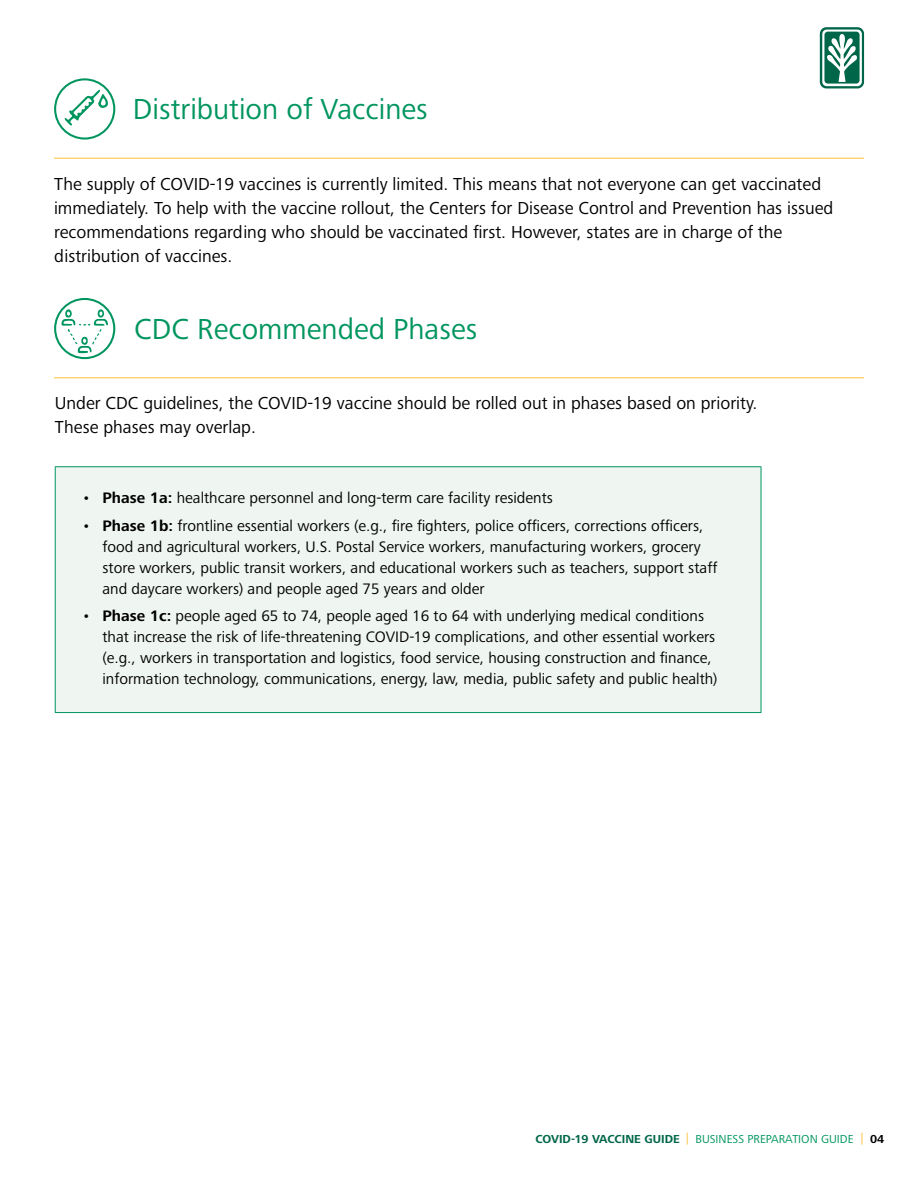
<style>
.page{position:relative;width:918px;height:1188px;background:#fff}
.page>*{position:absolute;margin:0;border:0;box-sizing:border-box;transform-origin:0 0}
.t1{font:30px "Frutiger Next Pro";color:#00955e}
.t2{font:18px/24px "Frutiger Next Pro";color:#000}
.t3{font:15.75px/21px "Frutiger Next Pro";color:#000}
.t4{font:12px "Frutiger Next Pro";color:#00955e}
.s1{font-weight:700}
.s2{font-weight:700;color:#006648}
.s3{color:#febf3e}
.s4{font-weight:700;color:#000}
</style>
<div class="page">
<div style="left:54px;top:78px;width:61px;height:62px;border:2px solid #00955e;border-radius:50%"></div>
<div style="left:55px;top:467px;width:706px;height:246px;background:#eff5f1"></div>
<hr style="left:55px;top:466px;width:706px;height:1px;background:#00955e">
<hr style="left:55px;top:467px;width:1px;height:245px;background:#00955e">
<hr style="left:761px;top:467px;width:1px;height:245px;background:#00955e">
<hr style="left:55px;top:712px;width:706px;height:1px;background:#00955e">
<div style="left:54px;top:298px;width:61px;height:61px;border:2px solid #00955e;border-radius:50%"></div>
<svg style="left:820px;top:27px;width:44px;height:61px"></svg>
<hr style="left:54px;top:158px;width:810px;height:1px;background:#febf3e">
<hr style="left:54px;top:377px;width:810px;height:1px;background:#febf3e">
<svg style="left:64px;top:90px;width:44px;height:36px"></svg>
<svg style="left:61px;top:309px;width:47px;height:45px"></svg>
<h1 class="t1" style="left:133px;top:92px;width:296px">Distribution of Vaccines</h1>
<p class="t2" style="left:54px;top:172px;width:781px">The supply of COVID-19 vaccines is currently limited. This means that not everyone can get vaccinated immediately. To help with the vaccine rollout, the Centers for Disease Control and Prevention has issued recommendations regarding who should be vaccinated first. However, states are in charge of the distribution of vaccines.</p>
<h1 class="t1" style="left:134px;top:312px;width:345px">CDC Recommended Phases</h1>
<p class="t2" style="left:55px;top:391px;width:704px">Under CDC guidelines, the COVID-19 vaccine should be rolled out in phases based on priority.<br>These phases may overlap.</p>
<p class="t3" style="left:82px;top:487px;width:472px">• <span class="s1">Phase 1a:</span> healthcare personnel and long-term care facility residents</p>
<p class="t3" style="left:102px;top:515px;width:616px;text-indent:-20px">• <span class="s1">Phase 1b:</span> frontline essential workers (e.g., fire fighters, police officers, corrections officers, food and agricultural workers, U.S. Postal Service workers, manufacturing workers, grocery store workers, public transit workers, and educational workers such as teachers, support staff and daycare workers) and people aged 75 years and older</p>
<p class="t3" style="left:102px;top:606px;width:617px;text-indent:-20px">• <span class="s1">Phase 1c:</span> people aged 65 to 74, people aged 16 to 64 with underlying medical conditions that increase the risk of life-threatening COVID-19 complications, and other essential workers (e.g., workers in transportation and logistics, food service, housing construction and finance, information technology, communications, energy, law, media, public safety and public health)</p>
<p class="t4" style="left:535px;top:1132px;width:350px"><span class="s2">COVID-19 VACCINE GUIDE</span> <span class="s3">|</span> BUSINESS PREPARATION GUIDE <span class="s3">|</span> <span class="s4">04</span></p>
</div>
